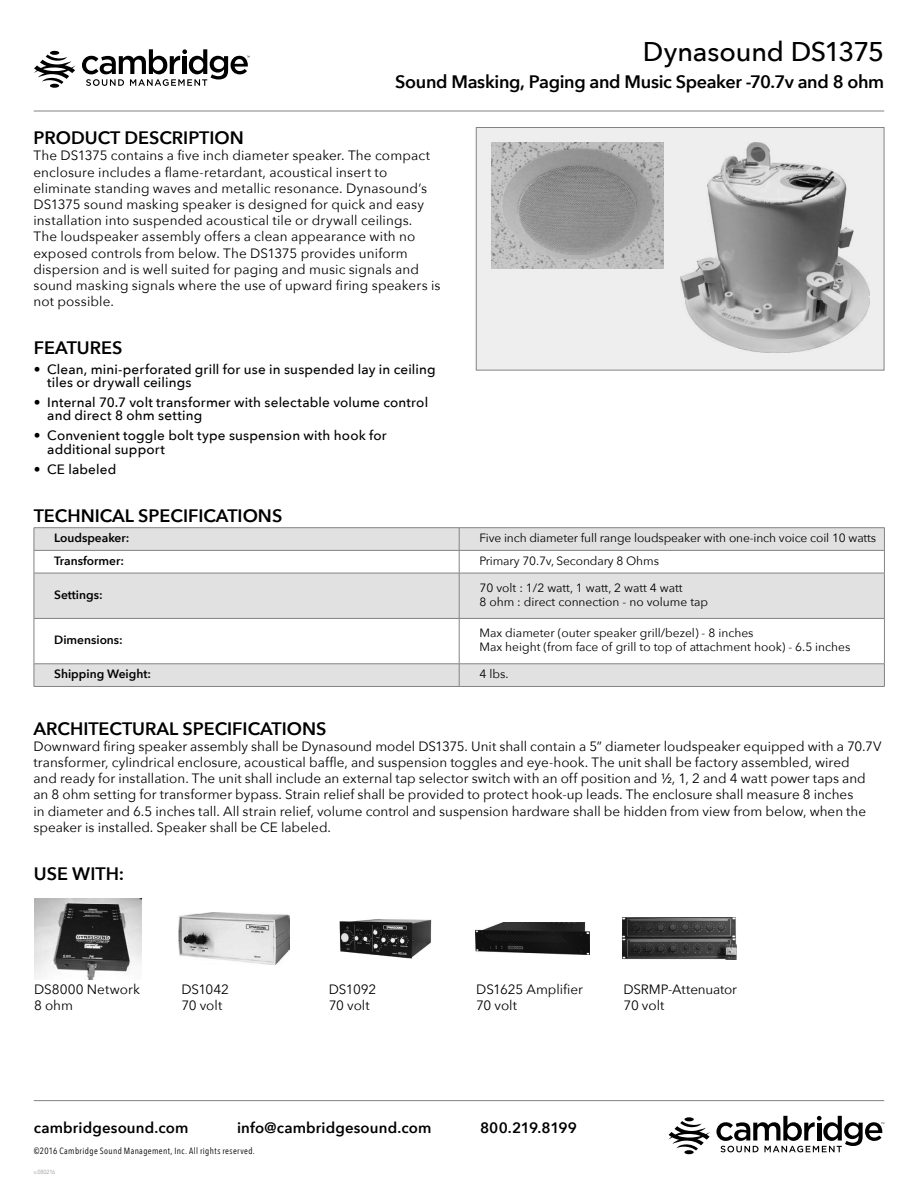
<style>
.page{position:relative;width:918px;height:1188px;background:#fff}
.page>*{position:absolute;margin:0;border:0;box-sizing:border-box;transform-origin:0 0}
.t1{font:500 27px "Avenir Next";letter-spacing:-.005em;color:#000}
.t2{font:600 18px "Avenir Next";color:#000}
.t3{font:600 18px "Avenir Next";letter-spacing:-.02em;color:#000}
.t4{font:600 15px "Avenir Next";letter-spacing:.01em;color:#000}
.t5{font:600 15px "Avenir Next";letter-spacing:-.015em;color:#000}
.t6{font:13.5px/16.2px "Avenir Next";letter-spacing:.005em;color:#000}
.t7{font:500 13.5px/13.2px "Avenir Next";letter-spacing:.01em;color:#000}
.t8{font:13.5px/16.2px "Avenir Next";letter-spacing:-.015em;color:#000}
.t9{font:12px/14.4px "Avenir Next";color:#000}
.t10{font:600 12px "Avenir Next";color:#000}
.t11{font:9px "Avenir Next Condensed";letter-spacing:.045em;color:#000}
.t12{font:6px "Avenir Next";letter-spacing:-.025em;color:#989898;scale:.9 1}
</style>
<div class="page">
<div style="left:476px;top:127px;width:408px;height:243px;background:#eee;border:1px solid #838383"></div>
<hr style="left:34px;top:111px;width:850px;height:1px;background:#838383">
<svg style="left:35px;top:528px;width:849px;height:158px;fill:#e1e1e1"></svg>
<hr style="left:34px;top:527px;width:425px;height:1px;background:#838383">
<hr style="left:459px;top:527px;width:426px;height:1px;background:#838383">
<hr style="left:34px;top:550px;width:425px;height:1px;background:#838383">
<svg style="left:34px;top:528px;width:1px;height:45px"></svg>
<hr style="left:459px;top:550px;width:426px;height:1px;background:#838383">
<svg style="left:459px;top:528px;width:1px;height:45px"></svg>
<svg style="left:884px;top:528px;width:1px;height:45px"></svg>
<hr style="left:34px;top:573px;width:425px;height:1px;background:#838383">
<hr style="left:34px;top:573px;width:1px;height:45px;background:#838383">
<hr style="left:459px;top:573px;width:426px;height:1px;background:#838383">
<hr style="left:459px;top:573px;width:1px;height:45px;background:#838383">
<hr style="left:884px;top:573px;width:1px;height:45px;background:#838383">
<hr style="left:34px;top:618px;width:425px;height:1px;background:#838383">
<hr style="left:34px;top:619px;width:1px;height:45px;background:#838383">
<hr style="left:459px;top:618px;width:426px;height:1px;background:#838383">
<hr style="left:459px;top:619px;width:1px;height:45px;background:#838383">
<hr style="left:884px;top:619px;width:1px;height:45px;background:#838383">
<hr style="left:34px;top:664px;width:425px;height:1px;background:#838383">
<svg style="left:34px;top:664px;width:1px;height:22px"></svg>
<hr style="left:459px;top:664px;width:426px;height:1px;background:#838383">
<svg style="left:459px;top:664px;width:1px;height:22px"></svg>
<svg style="left:884px;top:665px;width:1px;height:21px"></svg>
<hr style="left:34px;top:686px;width:425px;height:1px;background:#838383">
<hr style="left:459px;top:686px;width:426px;height:1px;background:#838383">
<hr style="left:34px;top:1100px;width:850px;height:1px;background:#838383">
<svg style="left:684px;top:1150px;width:10px;height:4px"></svg>
<svg style="left:668px;top:1117px;width:42px;height:34px"></svg>
<svg style="left:716px;top:1116px;width:168px;height:36px"></svg>
<img style="left:34px;top:898px;width:108px;height:81px">
<img style="left:178px;top:913px;width:112px;height:52px">
<img style="left:339px;top:919px;width:93px;height:40px">
<img style="left:476px;top:923px;width:114px;height:31px">
<img style="left:623px;top:918px;width:114px;height:42px">
<svg style="left:34px;top:51px;width:41px;height:37px"></svg>
<svg style="left:82px;top:49px;width:168px;height:37px"></svg>
<img style="left:491px;top:142px;width:172px;height:127px">
<img style="left:680px;top:142px;width:189px;height:211px">
<h1 class="t1" style="left:643px;top:28px;width:243px">Dynasound DS1375</h1>
<h2 class="t3" style="left:395px;top:66px;width:490px">Sound Masking, Paging and Music Speaker -70.7v and 8 ohm</h2>
<h2 class="t2" style="left:33px;top:122px;width:212px">PRODUCT DESCRIPTION</h2>
<p class="t6" style="left:33px;top:147px;width:409px">The DS1375 contains a five inch diameter speaker. The compact enclosure includes a flame-retardant, acoustical insert to eliminate standing waves and metallic resonance. Dynasound’s DS1375 sound masking speaker is designed for quick and easy installation into suspended acoustical tile or drywall ceilings.<br>The loudspeaker assembly offers a clean appearance with no exposed controls from below. The DS1375 provides uniform dispersion and is well suited for paging and music signals and sound masking signals where the use of upward firing speakers is not possible.</p>
<h2 class="t2" style="left:34px;top:332px;width:90px">FEATURES</h2>
<p class="t7" style="left:47px;top:362px;width:390px;text-indent:-14px">• Clean, mini-perforated grill for use in suspended lay in ceiling tiles or drywall ceilings</p>
<p class="t7" style="left:47px;top:395px;width:382px;text-indent:-14px">• Internal 70.7 volt transformer with selectable volume control and direct 8 ohm setting</p>
<p class="t7" style="left:47px;top:429px;width:341px;text-indent:-14px">• Convenient toggle bolt type suspension with hook for additional support</p>
<p class="t7" style="left:34px;top:462px;width:84px">• CE labeled</p>
<h2 class="t2" style="left:34px;top:500px;width:250px">TECHNICAL SPECIFICATIONS</h2>
<p class="t10" style="left:54px;top:528px;width:77px">Loudspeaker:</p>
<p class="t9" style="left:479px;top:530px;width:398px">Five inch diameter full range loudspeaker with one-inch voice coil 10 watts</p>
<p class="t10" style="left:54px;top:550px;width:71px">Transformer:</p>
<p class="t9" style="left:479px;top:553px;width:181px">Primary 70.7v, Secondary 8 Ohms</p>
<p class="t10" style="left:54px;top:584px;width:50px">Settings:</p>
<p class="t9" style="left:479px;top:580px;width:230px">70 volt : 1/2 watt, 1 watt, 2 watt 4 watt<br>8 ohm : direct connection - no volume tap</p>
<p class="t10" style="left:54px;top:630px;width:70px">Dimensions:</p>
<p class="t9" style="left:479px;top:625px;width:373px">Max diameter (outer speaker grill/bezel) - 8 inches<br>Max height (from face of grill to top of attachment hook) - 6.5 inches</p>
<p class="t10" style="left:54px;top:664px;width:98px">Shipping Weight:</p>
<p class="t9" style="left:479px;top:666px;width:31px">4 lbs.</p>
<h2 class="t2" style="left:33px;top:713px;width:295px">ARCHITECTURAL SPECIFICATIONS</h2>
<p class="t6" style="left:33px;top:737px;width:850px">Downward firing speaker assembly shall be Dynasound model DS1375. Unit shall contain a 5” diameter loudspeaker equipped with a 70.7V transformer, cylindrical enclosure, acoustical baffle, and suspension toggles and eye-hook. The unit shall be factory assembled, wired<br>and ready for installation. The unit shall include an external tap selector switch with an off position and ½, 1, 2 and 4 watt power taps and an 8 ohm setting for transformer bypass. Strain relief shall be provided to protect hook-up leads. The enclosure shall measure 8 inches<br>in diameter and 6.5 inches tall. All strain relief, volume control and suspension hardware shall be hidden from view from below, when the speaker is installed. Speaker shall be CE labeled.</p>
<h2 class="t2" style="left:34px;top:858px;width:92px">USE WITH:</h2>
<p class="t6" style="left:34px;top:981px;width:107px">DS8000 Network<br>8 ohm</p>
<p class="t6" style="left:182px;top:981px;width:49px">DS1042<br>70 volt</p>
<p class="t6" style="left:329px;top:981px;width:49px">DS1092<br>70 volt</p>
<p class="t6" style="left:476px;top:981px;width:108px">DS1625 Amplifier<br>70 volt</p>
<p class="t8" style="left:624px;top:981px;width:115px">DSRMP-Attenuator<br>70 volt</p>
<p class="t4" style="left:34px;top:1115px;width:156px">cambridgesound.com</p>
<p class="t4" style="left:237px;top:1115px;width:196px">info@cambridgesound.com</p>
<p class="t5" style="left:480px;top:1115px;width:98px">800.219.8199</p>
<p class="t11" style="left:34px;top:1143px;width:223px">©2016 Cambridge Sound Management, Inc. All rights reserved.</p>
<p class="t12" style="left:34px;top:1167px;width:25px">v.080216</p>
</div>
